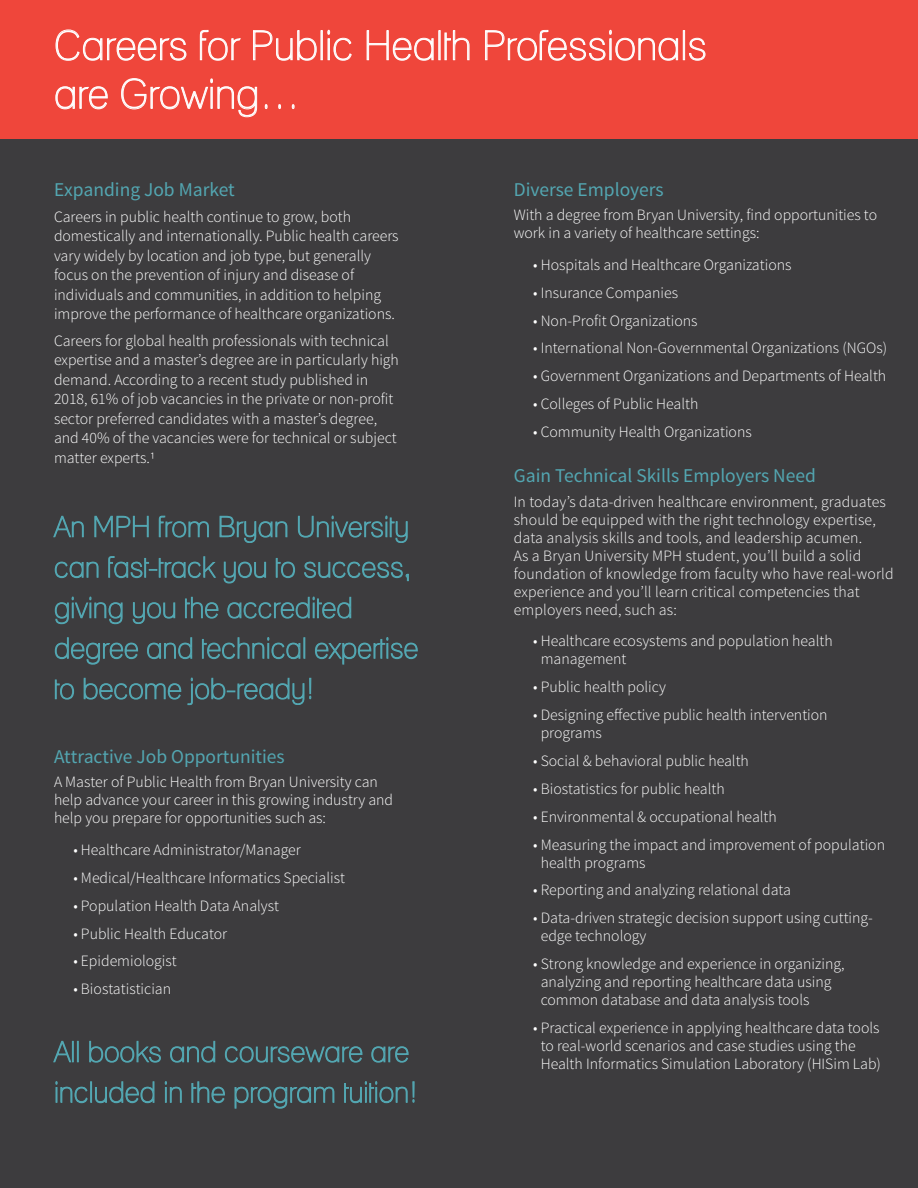
<style>
.page{position:relative;width:918px;height:1188px;background:#fff}
.page>*{position:absolute;margin:0;border:0;box-sizing:border-box;transform-origin:0 0}
.t1{font:condensed 40.5px/48.6px "Lane";color:#fff}
.t2{font:19.5px "Source Sans Pro";color:#53a6b1}
.t3{font:300 15.75px/18px "Source Sans Pro";color:#fff}
</style>
<div class="page">
<div style="left:0;top:128px;width:918px;height:1060px;background:#3d3c3e"></div>
<div style="left:0;top:0;width:918px;height:139px;background:#ef463b"></div>
<svg style="left:55px;top:29px;width:132px;height:32px"></svg>
<svg style="left:200px;top:30px;width:41px;height:31px"></svg>
<svg style="left:253px;top:30px;width:64px;height:31px"></svg>
<div style="left:321px;top:30px;width:2px;height:30px;border:1px solid #fff"></div>
<svg style="left:328px;top:30px;width:24px;height:31px"></svg>
<svg style="left:366px;top:30px;width:68px;height:31px"></svg>
<div style="left:439px;top:30px;width:2px;height:30px;border:1px solid #fff"></div>
<svg style="left:444px;top:30px;width:26px;height:30px"></svg>
<svg style="left:485px;top:30px;width:193px;height:31px"></svg>
<div style="left:683px;top:30px;width:2px;height:30px;border:1px solid #fff"></div>
<svg style="left:689px;top:38px;width:17px;height:23px"></svg>
<svg style="left:55px;top:86px;width:53px;height:24px"></svg>
<svg style="left:121px;top:78px;width:136px;height:40px"></svg>
<svg style="left:265px;top:104px;width:30px;height:5px"></svg>
<svg style="left:53px;top:515px;width:31px;height:23px"></svg>
<svg style="left:94px;top:515px;width:55px;height:23px"></svg>
<svg style="left:159px;top:515px;width:50px;height:23px"></svg>
<svg style="left:219px;top:516px;width:69px;height:27px"></svg>
<svg style="left:298px;top:516px;width:110px;height:27px"></svg>
<svg style="left:55px;top:561px;width:44px;height:17px"></svg>
<svg style="left:108px;top:556px;width:108px;height:22px"></svg>
<svg style="left:223px;top:561px;width:43px;height:23px"></svg>
<svg style="left:276px;top:558px;width:19px;height:20px"></svg>
<svg style="left:304px;top:561px;width:105px;height:20px"></svg>
<svg style="left:55px;top:597px;width:68px;height:27px"></svg>
<svg style="left:133px;top:602px;width:43px;height:22px"></svg>
<svg style="left:185px;top:597px;width:34px;height:22px"></svg>
<svg style="left:227px;top:597px;width:125px;height:22px"></svg>
<svg style="left:55px;top:637px;width:83px;height:28px"></svg>
<svg style="left:147px;top:637px;width:45px;height:22px"></svg>
<svg style="left:202px;top:637px;width:103px;height:22px"></svg>
<svg style="left:315px;top:637px;width:103px;height:28px"></svg>
<svg style="left:55px;top:679px;width:19px;height:21px"></svg>
<svg style="left:83px;top:677px;width:228px;height:28px"></svg>
<svg style="left:53px;top:1040px;width:19px;height:23px"></svg>
<div style="left:72px;top:1041px;width:2px;height:21px;border:1px solid #53a6b1"></div>
<div style="left:77px;top:1041px;width:2px;height:21px;border:1px solid #53a6b1"></div>
<svg style="left:89px;top:1041px;width:72px;height:22px"></svg>
<svg style="left:170px;top:1041px;width:46px;height:22px"></svg>
<svg style="left:225px;top:1046px;width:138px;height:17px"></svg>
<svg style="left:371px;top:1046px;width:38px;height:17px"></svg>
<svg style="left:56px;top:1081px;width:32px;height:22px"></svg>
<div style="left:90px;top:1081px;width:2px;height:22px;border:1px solid #53a6b1"></div>
<svg style="left:95px;top:1081px;width:60px;height:22px"></svg>
<svg style="left:165px;top:1081px;width:17px;height:22px"></svg>
<svg style="left:191px;top:1081px;width:34px;height:22px"></svg>
<svg style="left:234px;top:1086px;width:101px;height:23px"></svg>
<svg style="left:344px;top:1081px;width:70px;height:22px"></svg>
<h1 class="t1" style="left:54px;top:21px;width:654px">Careers for Public Health Professionals are Growing…</h1>
<p class="t2" style="left:54px;top:177px;width:182px">Expanding Job Market</p>
<p class="t3" style="left:54px;top:207px;width:346px;line-height:19.5px">Careers in public health continue to grow, both domestically and internationally. Public health careers vary widely by location and job type, but generally focus on the prevention of injury and disease of individuals and communities, in addition to helping improve the performance of healthcare organizations.</p>
<p class="t3" style="left:54px;top:331px;width:346px;line-height:19.5px">Careers for global health professionals with technical expertise and a master’s degree are in particularly high demand. According to a recent study published in 2018, 61% of job vacancies in the private or non-profit sector preferred candidates with a master’s degree, and 40% of the vacancies were for technical or subject matter experts.1</p>
<p class="t2" style="left:54px;top:744px;width:232px">Attractive Job Opportunities</p>
<p class="t3" style="left:54px;top:773px;width:341px">A Master of Public Health from Bryan University can help advance your career in this growing industry and help you prepare for opportunities such as:</p>
<p class="t3" style="left:73px;top:841px;width:229px">• Healthcare Administrator/Manager</p>
<p class="t3" style="left:73px;top:869px;width:273px">• Medical/Healthcare Informatics Specialist</p>
<p class="t3" style="left:73px;top:897px;width:207px">• Population Health Data Analyst</p>
<p class="t3" style="left:73px;top:924px;width:155px">• Public Health Educator</p>
<p class="t3" style="left:73px;top:952px;width:105px">• Epidemiologist</p>
<p class="t3" style="left:73px;top:980px;width:99px">• Biostatistician</p>
<p class="t2" style="left:514px;top:177px;width:151px">Diverse Employers</p>
<p class="t3" style="left:514px;top:206px;width:365px">With a degree from Bryan University, find opportunities to work in a variety of healthcare settings:</p>
<p class="t3" style="left:533px;top:256px;width:260px">• Hospitals and Healthcare Organizations</p>
<p class="t3" style="left:533px;top:284px;width:146px">• Insurance Companies</p>
<p class="t3" style="left:533px;top:311px;width:166px">• Non-Profit Organizations</p>
<p class="t3" style="left:533px;top:339px;width:355px">• International Non-Governmental Organizations (NGOs)</p>
<p class="t3" style="left:533px;top:367px;width:354px">• Government Organizations and Departments of Health</p>
<p class="t3" style="left:533px;top:395px;width:167px">• Colleges of Public Health</p>
<p class="t3" style="left:533px;top:423px;width:220px">• Community Health Organizations</p>
<p class="t2" style="left:514px;top:464px;width:304px">Gain Technical Skills Employers Need</p>
<p class="t3" style="left:514px;top:493px;width:381px">In today’s data-driven healthcare environment, graduates should be equipped with the right technology expertise, data analysis skills and tools, and leadership acumen.<br>As a Bryan University MPH student, you’ll build a solid foundation of knowledge from faculty who have real-world experience and you’ll learn critical competencies that employers need, such as:</p>
<p class="t3" style="left:541px;top:632px;width:294px;text-indent:-7px">• Healthcare ecosystems and population health management</p>
<p class="t3" style="left:533px;top:678px;width:134px">• Public health policy</p>
<p class="t3" style="left:541px;top:706px;width:288px;text-indent:-7px">• Designing effective public health intervention programs</p>
<p class="t3" style="left:533px;top:752px;width:217px">• Social &amp; behavioral public health</p>
<p class="t3" style="left:533px;top:780px;width:193px">• Biostatistics for public health</p>
<p class="t3" style="left:533px;top:808px;width:245px">• Environmental &amp; occupational health</p>
<p class="t3" style="left:541px;top:835px;width:346px;text-indent:-7px">• Measuring the impact and improvement of population health programs</p>
<p class="t3" style="left:533px;top:881px;width:259px">• Reporting and analyzing relational data</p>
<p class="t3" style="left:541px;top:909px;width:334px;text-indent:-7px">• Data-driven strategic decision support using cutting&shy;edge technology</p>
<p class="t3" style="left:541px;top:955px;width:305px;text-indent:-7px">• Strong knowledge and experience in organizing, analyzing and reporting healthcare data using common database and data analysis tools</p>
<p class="t3" style="left:541px;top:1019px;width:342px;text-indent:-7px">• Practical experience in applying healthcare data tools to real-world scenarios and case studies using the<br>Health Informatics Simulation Laboratory (HISim Lab)</p>
</div>
